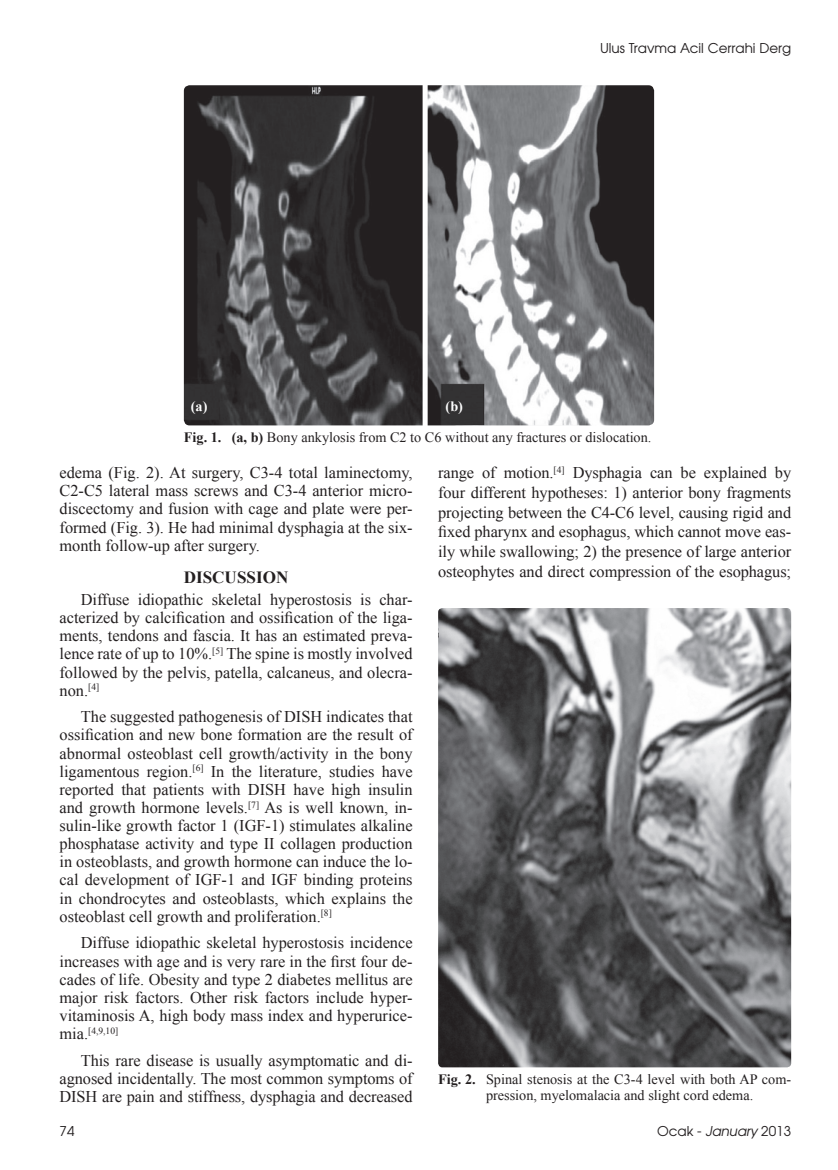
<style>
.page{position:relative;width:838px;height:1170px;background:#fff}
.page>*{position:absolute;margin:0;border:0;box-sizing:border-box;transform-origin:0 0}
.t1{font:700 17.1px "Times New Roman";color:#231f20}
.t2{font:16.35px/18.1px "Times New Roman";color:#231f20;text-align:justify}
.t3{font:14.25px/16.5px "Times New Roman";color:#231f20}
.t4{font:700 14.25px "Times New Roman";color:#fff}
.t5{font:13.5px "Avant Garde Tr";color:#231f20}
.t6{font:9.6px "Times New Roman";color:#231f20}
.s1{font-weight:700}
.s2{font-size:16.35px}
.s3{font-style:italic}
</style>
<div class="page">
<img style="left:184px;top:85px;width:470px;height:340px">
<img style="left:438px;top:608px;width:353px;height:459px">
<p class="t4" style="left:191px;top:397px;width:18px">(a)</p>
<p class="t4" style="left:445px;top:397px;width:19px">(b)</p>
<p class="t5" style="left:600px;top:39px;width:193px">Ulus Travma Acil Cerrahi Derg</p>
<p class="t3" style="left:184px;top:428px;width:469px"><span class="s1">Fig. 1. (a, b)</span> Bony ankylosis from C2 to C6 without any fractures or dislocation.</p>
<p class="t2" style="left:438px;top:462px;width:354px;line-height:19.6px">range of motion.<sup>[4]</sup> Dysphagia can be explained by four different hypotheses: 1) anterior bony fragments projecting between the C4-C6 level, causing rigid and fixed pharynx and esophagus, which cannot move eas&shy;ily while swallowing; 2) the presence of large anterior osteophytes and direct compression of the esophagus;</p>
<p class="t2" style="left:60px;top:463px;width:354px">edema (Fig. 2). At surgery, C3-4 total laminectomy, C2-C5 lateral mass screws and C3-4 anterior micro&shy;discectomy and fusion with cage and plate were per&shy;formed (Fig. 3). He had minimal dysphagia at the six&shy;month follow-up after surgery.</p>
<p class="t1" style="left:184px;top:565px;width:106px">DISCUSSION</p>
<p class="t2" style="left:60px;top:590px;width:355px;text-indent:21px">Diffuse idiopathic skeletal hyperostosis is char&shy;acterized by calcification and ossification of the liga&shy;ments, tendons and fascia. It has an estimated preva&shy;lence rate of up to 10%.<sup>[5]</sup> The spine is mostly involved followed by the pelvis, patella, calcaneus, and olecra&shy;non.<sup>[4]</sup></p>
<p class="t2" style="left:60px;top:707px;width:354px;text-indent:21px">The suggested pathogenesis of DISH indicates that ossification and new bone formation are the result of abnormal osteoblast cell growth/activity in the bony ligamentous region.<sup>[6]</sup> In the literature, studies have reported that patients with DISH have high insulin and growth hormone levels.<sup>[7]</sup> As is well known, in&shy;sulin-like growth factor 1 (IGF-1) stimulates alkaline phosphatase activity and type II collagen production in osteoblasts, and growth hormone can induce the lo&shy;cal development of IGF-1 and IGF binding proteins in chondrocytes and osteoblasts, which explains the osteoblast cell growth and proliferation.<sup>[8]</sup></p>
<p class="t2" style="left:60px;top:933px;width:354px;text-indent:21px">Diffuse idiopathic skeletal hyperostosis incidence increases with age and is very rare in the first four de&shy;cades of life. Obesity and type 2 diabetes mellitus are major risk factors. Other risk factors include hyper&shy;vitaminosis A, high body mass index and hyperurice-</p>
<p class="t6" style="left:60px;top:1023px;width:60px"><span class="s2">mia.</span>[4,9,10]</p>
<p class="t2" style="left:60px;top:1050px;width:354px;text-indent:21px">This rare disease is usually asymptomatic and di&shy;agnosed incidentally. The most common symptoms of DISH are pain and stiffness, dysphagia and decreased</p>
<p class="t5" style="left:60px;top:1122px;width:16px">74</p>
<p class="t5" style="left:657px;top:1122px;width:136px">Ocak - <span class="s3">January</span> 2013</p>
<p class="t3" style="left:486px;top:1070px;width:307px;text-indent:-48px"><span class="s1">Fig. 2.</span> Spinal stenosis at the C3-4 level with both AP com&shy;pression, myelomalacia and slight cord edema.</p>
</div>
